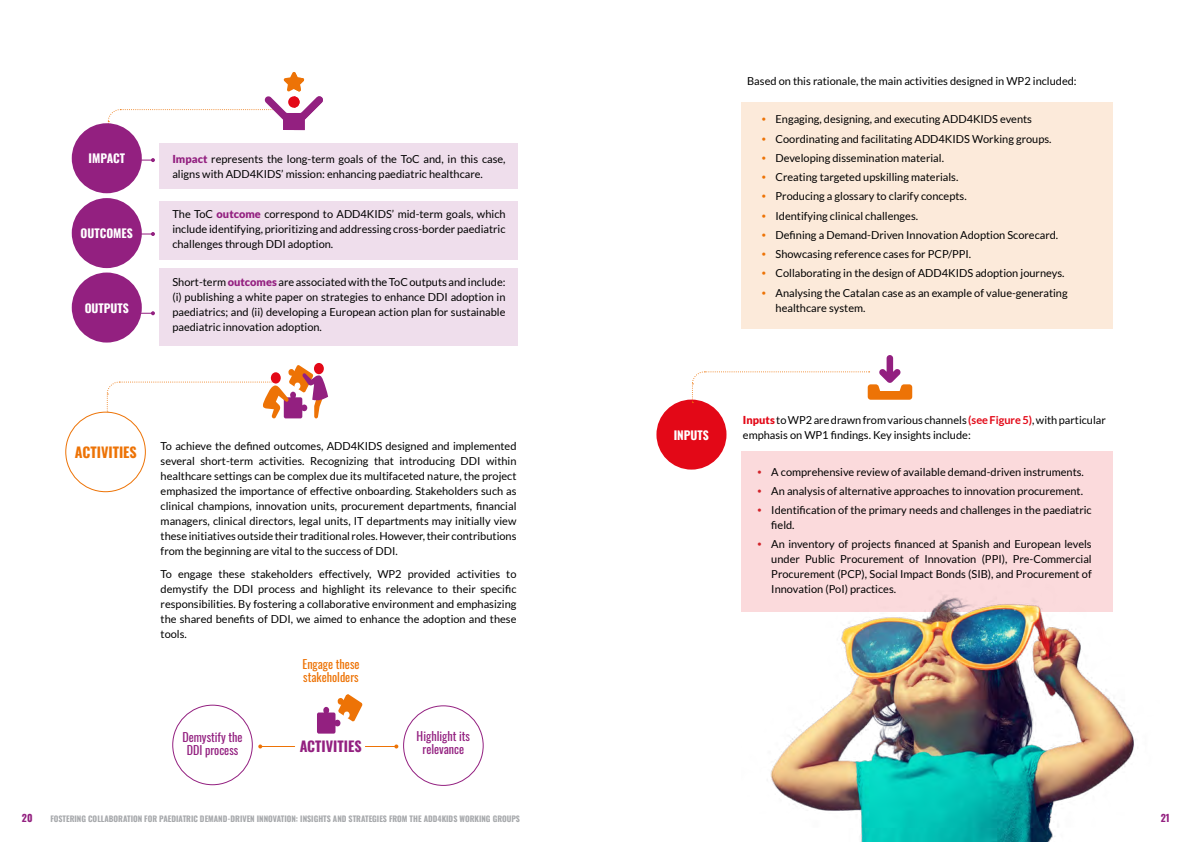
<style>
.page{position:relative;width:1191px;height:842px;background:#fff}
.page>*{position:absolute;margin:0;border:0;box-sizing:border-box;transform-origin:0 0}
.Heading_1{font:700 14.1px "Oswald";color:#ed7306}
.Heading_1-2{font:700 14.1px "Oswald";color:#932080}
.Heading_1-3{font:12px/13px "Oswald";color:#932080;text-align:center}
.Heading_1-4{font:12px/13px "Oswald";color:#ed7306}
.Heading_1-5{font:700 11.8px "Oswald";color:#fff}
.List_Paragraph{font:11px/15px "Lato";color:#000;text-align:justify}
.Heading_1-6{font:700 10px "Oswald";color:#932080}
.t1{font:700 8px "Oswald";color:#a7a9ac}
.s1{font-weight:900;color:#932080}
.s2{font-family:"Museo Sans 300";color:#ed7306}
.s3{font-weight:900;color:#e30817}
.s4{font-weight:700;color:#e30817}
.s5{font-family:"Museo Sans 300";color:#d2232a}
</style>
<div class="page">
<div style="left:159px;top:201px;width:358px;height:58px;background:#efdeec"></div>
<div style="left:159px;top:268px;width:358px;height:78px;background:#efdeec"></div>
<div style="left:159px;top:143px;width:358px;height:46px;background:#efdeec"></div>
<div style="left:403px;top:705px;width:80px;height:81px;border:1px solid #932080;border-radius:50%"></div>
<div style="left:172px;top:705px;width:81px;height:80px;border:1px solid #932080;border-radius:50%"></div>
<div style="left:741px;top:451px;width:372px;height:161px;background:#fbdadc"></div>
<div style="left:72px;top:123px;width:70px;height:70px;background:#932080;border-radius:50%"></div>
<div style="left:72px;top:198px;width:70px;height:70px;background:#932080;border-radius:50%"></div>
<div style="left:72px;top:273px;width:70px;height:70px;background:#932080;border-radius:50%"></div>
<div style="left:656px;top:400px;width:70px;height:70px;background:#e30817;border-radius:50%"></div>
<svg style="left:141px;top:158px;width:14px;height:4px"></svg>
<svg style="left:141px;top:232px;width:14px;height:4px"></svg>
<svg style="left:141px;top:311px;width:14px;height:4px"></svg>
<img style="left:770px;top:595px;width:364px;height:247px">
<div style="left:741px;top:102px;width:372px;height:226px;background:#fceada"></div>
<svg style="left:106px;top:365px;width:222px;height:54px"></svg>
<div style="left:314px;top:363px;width:10px;height:11px;background:#e30817;border-radius:50%"></div>
<svg style="left:107px;top:72px;width:216px;height:76px"></svg>
<svg style="left:691px;top:355px;width:221px;height:48px"></svg>
<svg style="left:317px;top:694px;width:45px;height:40px"></svg>
<hr style="left:365px;top:746px;width:31px;height:1px;background:#ed7306">
<svg style="left:394px;top:744px;width:4px;height:4px"></svg>
<hr style="left:260px;top:746px;width:35px;height:1px;background:#ed7306">
<svg style="left:258px;top:744px;width:4px;height:4px"></svg>
<div style="left:297px;top:632px;width:69px;height:66px;background:#fff;border-radius:50%"></div>
<p class="Heading_1-5" style="left:89px;top:152px;width:38px">IMPACT</p>
<p class="Heading_1-5" style="left:81px;top:227px;width:54px">OUTCOMES</p>
<p class="Heading_1-5" style="left:85px;top:302px;width:46px">OUTPUTS</p>
<p class="List_Paragraph" style="left:172px;top:152px;width:335px"><span class="s1">Impact</span> represents the long-term goals of the ToC and, in this case, aligns with ADD4KIDS’ mission: enhancing paediatric healthcare.</p>
<p class="List_Paragraph" style="left:172px;top:207px;width:335px">The ToC <span class="s1">outcome</span> correspond to ADD4KIDS’ mid-term goals, which include identifying, prioritizing and addressing cross-border paediatric challenges through DDI adoption.</p>
<p class="List_Paragraph" style="left:172px;top:275px;width:335px">Short-term <span class="s1">outcomes</span> are associated with the ToC outputs and include: (i) publishing a white paper on strategies to enhance DDI adoption in paediatrics; and (ii) developing a European action plan for sustainable paediatric innovation adoption.</p>
<p class="Heading_1" style="left:75px;top:445px;width:63px">ACTIVITIES</p>
<p class="List_Paragraph" style="left:161px;top:438px;width:357px">To achieve the defined outcomes, ADD4KIDS designed and implemented several short-term activities. Recognizing that introducing DDI within healthcare settings can be complex due its multifaceted nature, the project emphasized the importance of effective onboarding. Stakeholders such as clinical champions, innovation units, procurement departments, financial managers, clinical directors, legal units, IT departments may initially view these initiatives outside their traditional roles. However, their contributions from the beginning are vital to the success of DDI.</p>
<p class="List_Paragraph" style="left:161px;top:566px;width:357px">To engage these stakeholders effectively, WP2 provided activities to demystify the DDI process and highlight its relevance to their specific responsibilities. By fostering a collaborative environment and emphasizing the shared benefits of DDI, we aimed to enhance the adoption and these tools.</p>
<p class="Heading_1-4" style="left:302px;top:656px;width:59px">Engage these stakeholders</p>
<p class="Heading_1-3" style="left:182px;top:729px;width:62px">Demystify the<br>DDI process</p>
<p class="Heading_1-3" style="left:416px;top:729px;width:55px">Highlight its relevance</p>
<p class="Heading_1-2" style="left:300px;top:739px;width:63px">ACTIVITIES</p>
<p class="List_Paragraph" style="left:747px;top:74px;width:331px">Based on this rationale, the main activities designed in WP2 included:</p>
<p class="List_Paragraph" style="left:761px;top:112px;width:272px"><span class="s2">•</span> Engaging, designing, and executing ADD4KIDS events</p>
<p class="List_Paragraph" style="left:761px;top:131px;width:292px"><span class="s2">•</span> Coordinating and facilitating ADD4KIDS Working groups.</p>
<p class="List_Paragraph" style="left:761px;top:150px;width:184px"><span class="s2">•</span> Developing dissemination material.</p>
<p class="List_Paragraph" style="left:761px;top:169px;width:198px"><span class="s2">•</span> Creating targeted upskilling materials.</p>
<p class="List_Paragraph" style="left:761px;top:189px;width:207px"><span class="s2">•</span> Producing a glossary to clarify concepts.</p>
<p class="List_Paragraph" style="left:761px;top:208px;width:158px"><span class="s2">•</span> Identifying clinical challenges.</p>
<p class="List_Paragraph" style="left:761px;top:227px;width:298px"><span class="s2">•</span> Defining a Demand-Driven Innovation Adoption Scorecard.</p>
<p class="List_Paragraph" style="left:761px;top:246px;width:211px"><span class="s2">•</span> Showcasing reference cases for PCP/PPI.</p>
<p class="List_Paragraph" style="left:761px;top:266px;width:305px"><span class="s2">•</span> Collaborating in the design of ADD4KIDS adoption journeys.</p>
<p class="List_Paragraph" style="left:775px;top:285px;width:294px;text-indent:-14px"><span class="s2">•</span> Analysing the Catalan case as an example of value-generating healthcare system.</p>
<p class="Heading_1-5" style="left:673px;top:429px;width:37px">INPUTS</p>
<p class="List_Paragraph" style="left:743px;top:413px;width:364px"><span class="s3">Inputs</span> to WP2 are drawn from various channels <span class="s4">(see Figure 5)</span>, with particular emphasis on WP1 findings. Key insights include:</p>
<p class="List_Paragraph" style="left:757px;top:464px;width:328px"><span class="s5">•</span> A comprehensive review of available demand-driven instruments.</p>
<p class="List_Paragraph" style="left:757px;top:483px;width:327px"><span class="s5">•</span> An analysis of alternative approaches to innovation procurement.</p>
<p class="List_Paragraph" style="left:771px;top:503px;width:322px;text-indent:-14px"><span class="s5">•</span> Identification of the primary needs and challenges in the paediatric field.</p>
<p class="List_Paragraph" style="left:771px;top:537px;width:322px;text-indent:-14px"><span class="s5">•</span> An inventory of projects financed at Spanish and European levels under Public Procurement of Innovation (PPI), Pre-Commercial Procurement (PCP), Social Impact Bonds (SIB), and Procurement of Innovation (PoI) practices.</p>
<p class="Heading_1-6" style="left:22px;top:813px;width:12px">20</p>
<p class="t1" style="left:50px;top:814px;width:471px">FOSTERING COLLABORATION FOR PAEDIATRIC DEMAND-DRIVEN INNOVATION: INSIGHTS AND STRATEGIES FROM THE ADD4KIDS WORKING GROUPS</p>
<p class="Heading_1-6" style="left:1160px;top:813px;width:11px">21</p>
</div>
